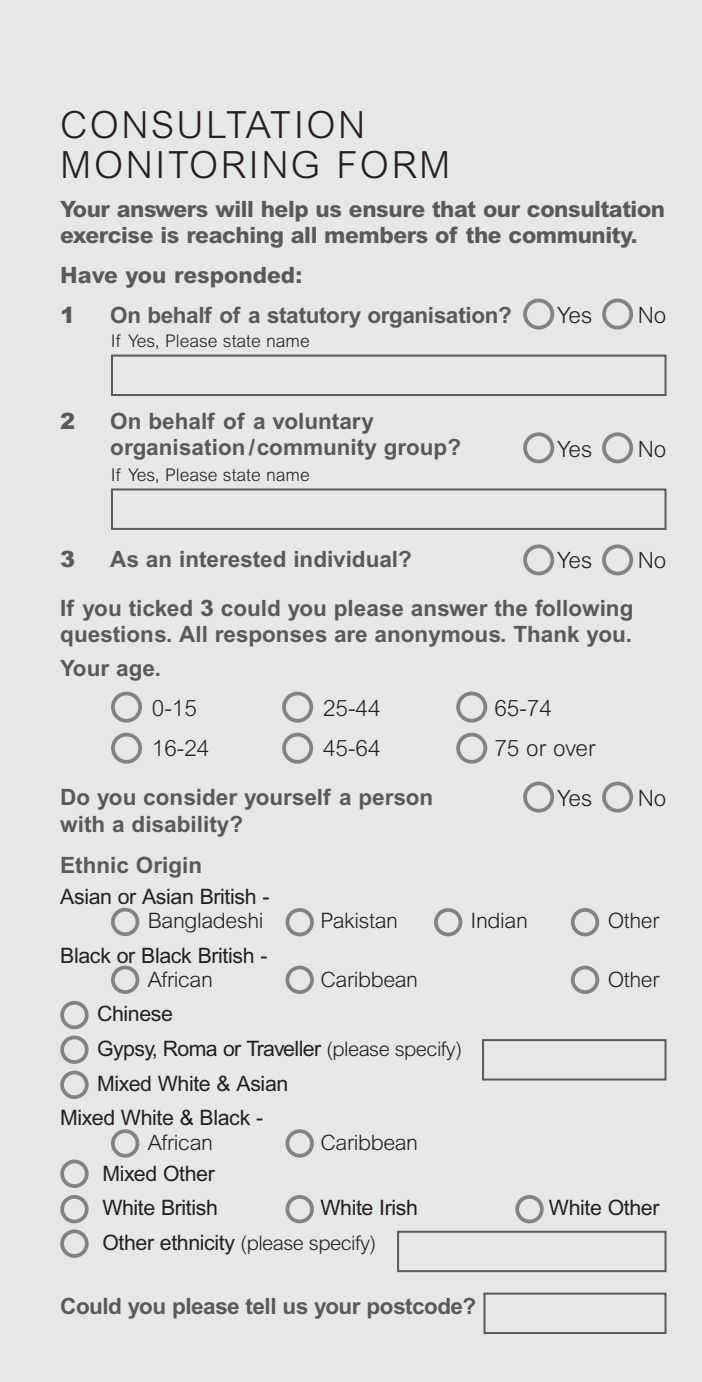
<style>
.page{position:relative;width:702px;height:1382px;background:#e6e7e8}
.page>*{position:absolute;margin:0;border:0;box-sizing:border-box;transform-origin:0 0}
.t1{font:300 37.5px/40px "Arial";letter-spacing:.065em;color:#231f20}
.t2{font:700 22.5px/26.2px "Arial";color:#58595b}
.t3{font:800 22.5px/26.2px "Arial";letter-spacing:-.02em;color:#58595b}
.t4{font:300 22.5px/40.5px "Arial";color:#231f20}
.t5{font:700 22.5px "Arial";letter-spacing:-.02em;color:#58595b}
.t6{font:800 22.5px "Arial";color:#58595b}
.t7{font:900 22.5px "Arial";color:#58595b}
.t8{font:21.25px/34.8px "Arial";letter-spacing:-.015em;color:#231f20}
.t9{font:300 21.25px "Arial";letter-spacing:-.015em;color:#231f20}
.t10{font:300 20px "Arial";letter-spacing:-.03em;color:#231f20}
.t11{font:300 17.5px "Arial";color:#231f20}
.s1{font-weight:800}
.s2{font-weight:300;font-size:20px}
.s3{font-weight:400;font-size:21.25px}
</style>
<div class="page">
<svg style="left:523px;top:299px;width:31px;height:31px"></svg>
<svg style="left:602px;top:299px;width:31px;height:31px"></svg>
<div style="left:111px;top:355px;width:555px;height:41px;border:2px solid #58595b"></div>
<svg style="left:523px;top:432px;width:31px;height:31px"></svg>
<svg style="left:602px;top:432px;width:31px;height:31px"></svg>
<svg style="left:111px;top:488px;width:556px;height:846px"></svg>
<svg style="left:523px;top:544px;width:31px;height:31px"></svg>
<svg style="left:602px;top:544px;width:31px;height:31px"></svg>
<svg style="left:523px;top:782px;width:31px;height:31px"></svg>
<svg style="left:602px;top:782px;width:31px;height:31px"></svg>
<svg style="left:60px;top:1001px;width:29px;height:28px"></svg>
<svg style="left:60px;top:1035px;width:29px;height:29px"></svg>
<svg style="left:60px;top:1071px;width:29px;height:28px"></svg>
<svg style="left:60px;top:1160px;width:29px;height:28px"></svg>
<svg style="left:60px;top:1195px;width:29px;height:28px"></svg>
<svg style="left:285px;top:1195px;width:29px;height:28px"></svg>
<svg style="left:515px;top:1195px;width:28px;height:28px"></svg>
<svg style="left:60px;top:1229px;width:29px;height:29px"></svg>
<svg style="left:111px;top:908px;width:28px;height:28px"></svg>
<svg style="left:285px;top:908px;width:29px;height:28px"></svg>
<svg style="left:434px;top:908px;width:28px;height:28px"></svg>
<svg style="left:571px;top:908px;width:28px;height:28px"></svg>
<svg style="left:571px;top:966px;width:28px;height:28px"></svg>
<svg style="left:285px;top:966px;width:29px;height:28px"></svg>
<svg style="left:111px;top:966px;width:28px;height:28px"></svg>
<svg style="left:111px;top:1129px;width:28px;height:29px"></svg>
<svg style="left:285px;top:1129px;width:29px;height:29px"></svg>
<div style="left:482px;top:1039px;width:184px;height:41px;border:2px solid #58595b"></div>
<h1 class="t1" style="left:60px;top:109px;width:391px">CONSULTATION<br>MONITORING FORM</h1>
<p class="t3" style="left:60px;top:198px;width:606px">Your answers will help us ensure that our consultation exercise is reaching all members of the community.</p>
<p class="t6" style="left:60px;top:267px;width:244px">Have you responded:</p>
<p class="t7" style="left:60px;top:304px;width:17px">1</p>
<p class="t2" style="left:110px;top:304px;width:403px">On behalf of a statutory organisation?</p>
<p class="t11" style="left:111px;top:335px;width:200px">If Yes, Please state name</p>
<p class="t7" style="left:60px;top:410px;width:17px">2</p>
<p class="t2" style="left:110px;top:411px;width:352px">On behalf of a voluntary organisation /community group?</p>
<p class="t11" style="left:111px;top:468px;width:200px">If Yes, Please state name</p>
<p class="t4" style="left:557px;top:297px;width:36px">Yes</p>
<p class="t4" style="left:637px;top:297px;width:30px">No</p>
<p class="t4" style="left:557px;top:431px;width:36px">Yes</p>
<p class="t4" style="left:637px;top:431px;width:30px">No</p>
<p class="t7" style="left:60px;top:548px;width:17px">3</p>
<p class="t2" style="left:60px;top:538px;width:574px;line-height:48.2px;text-indent:50px">As an interested individual?<br>If you ticked <span class="s1">3</span> could you please answer the following</p>
<p class="t2" style="left:60px;top:619px;width:573px;line-height:34.5px">questions. All responses are anonymous. Thank you.<br>Your age.</p>
<p class="t4" style="left:557px;top:543px;width:36px">Yes</p>
<p class="t4" style="left:637px;top:543px;width:30px">No</p>
<p class="t4" style="left:152px;top:690px;width:59px">0-15<br>16-24</p>
<p class="t4" style="left:323px;top:690px;width:59px">25-44<br>45-64</p>
<p class="t4" style="left:494px;top:690px;width:103px">65-74<br>75 or over</p>
<p class="t2" style="left:60px;top:787px;width:374px">Do you consider yourself a person with a disability?</p>
<p class="t4" style="left:557px;top:780px;width:36px">Yes</p>
<p class="t4" style="left:637px;top:780px;width:30px">No</p>
<p class="t2" style="left:60px;top:854px;width:143px">Ethnic Origin</p>
<p class="t8" style="left:60px;top:881px;width:211px">Asian or Asian British -</p>
<p class="t9" style="left:148px;top:913px;width:117px">Bangladeshi</p>
<p class="t9" style="left:320px;top:913px;width:79px">Pakistan</p>
<p class="t9" style="left:470px;top:913px;width:59px">Indian</p>
<p class="t9" style="left:607px;top:913px;width:53px">Other</p>
<p class="t8" style="left:60px;top:940px;width:209px">Black or Black British -</p>
<p class="t9" style="left:148px;top:971px;width:67px">African</p>
<p class="t9" style="left:320px;top:971px;width:99px">Caribbean</p>
<p class="t9" style="left:607px;top:971px;width:53px">Other</p>
<p class="t8" style="left:97px;top:999px;width:77px">Chinese</p>
<p class="t8" style="left:97px;top:1034px;width:366px">Gypsy, Roma or Traveller <span class="s2">(please specify)</span></p>
<p class="t8" style="left:97px;top:1068px;width:193px">Mixed White &amp; Asian</p>
<p class="t8" style="left:60px;top:1103px;width:204px">Mixed White &amp; Black -</p>
<p class="t9" style="left:148px;top:1134px;width:67px">African</p>
<p class="t9" style="left:320px;top:1134px;width:99px">Caribbean</p>
<p class="t8" style="left:102px;top:1158px;width:117px">Mixed Other<br>White British</p>
<p class="t8" style="left:320px;top:1193px;width:99px">White Irish</p>
<p class="t8" style="left:549px;top:1193px;width:112px">White Other</p>
<p class="t10" style="left:102px;top:1236px;width:275px"><span class="s3">Other ethnicity</span> (please specify)</p>
<p class="t5" style="left:60px;top:1298px;width:417px">Could you please tell us your postcode?</p>
</div>
